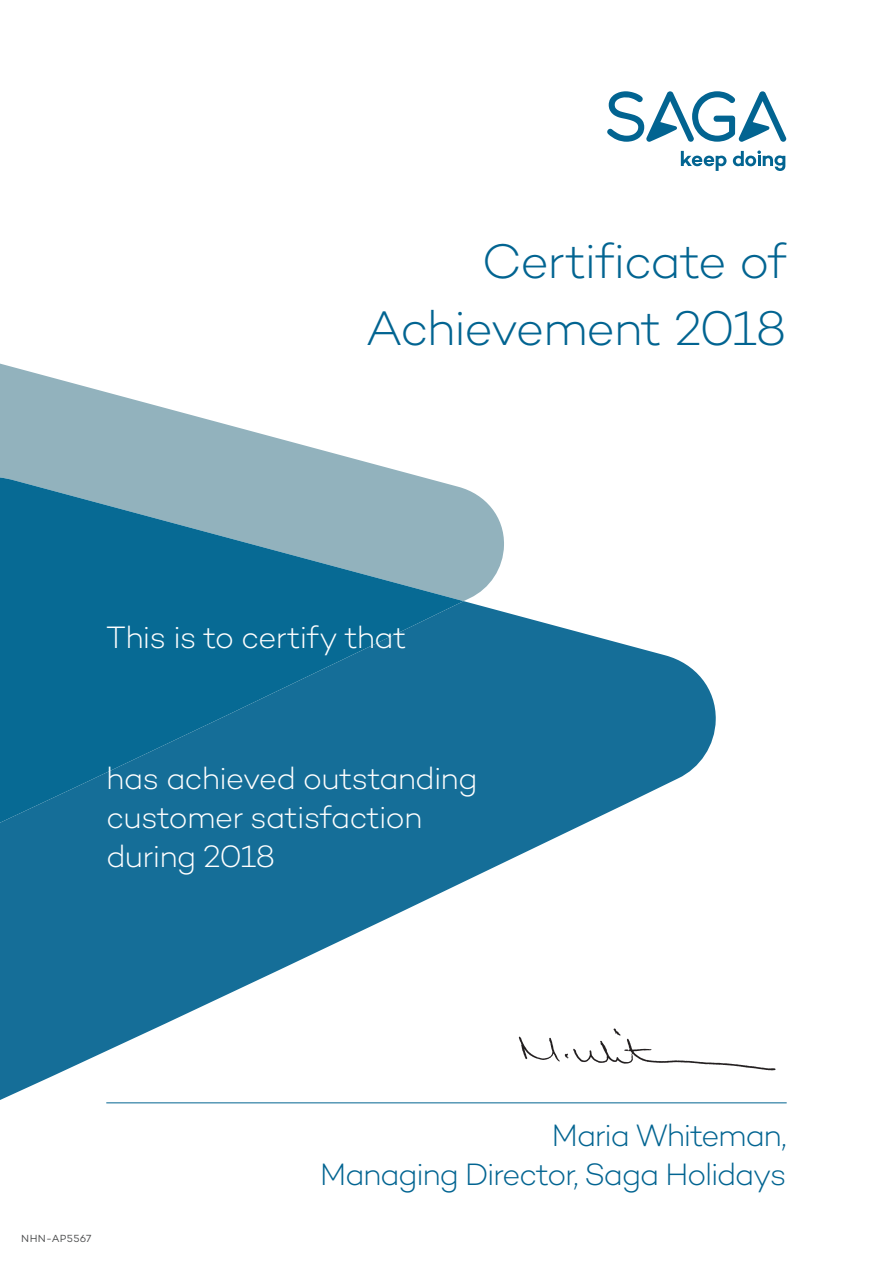
<style>
.page{position:relative;width:893px;height:1263px;background:#fff}
.page>*{position:absolute;margin:0;border:0;box-sizing:border-box;transform-origin:0 0}
.t1{font:300 49.5px/67.5px "Campton";letter-spacing:-.04em;color:#026491;text-align:right}
.t2{font:300 31.5px/39.3px "Campton";letter-spacing:-.03em;color:#fff}
.t3{font:300 31.5px/39.3px "Campton";letter-spacing:-.05em;color:#026491;text-align:right}
.t4{font:10.5px "Campton";letter-spacing:.03em;color:#4b4c4d}
</style>
<div class="page">
<hr style="left:106px;top:1102px;width:681px;height:1px;background:#026491">
<svg style="left:0;top:364px;width:504px;height:237px"></svg>
<svg style="left:0;top:601px;width:716px;height:499px;fill:#156e98"></svg>
<svg style="left:0;top:477px;width:464px;height:346px;background:#24789c"></svg>
<svg style="left:733px;top:150px;width:52px;height:21px"></svg>
<svg style="left:681px;top:151px;width:45px;height:20px"></svg>
<svg style="left:607px;top:91px;width:179px;height:51px"></svg>
<img style="left:506px;top:1012px;width:270px;height:77px">
<h1 class="t1" style="left:366px;top:226px;width:422px">Certificate of<br>Achievement 2018</h1>
<p class="t2" style="left:106px;top:617px;width:302px">This is to certify that</p>
<p class="t2" style="left:106px;top:758px;width:373px">has achieved outstanding customer satisfaction during 2018</p>
<p class="t4" style="left:21px;top:1231px;width:72px">NHN-AP5567</p>
<p class="t3" style="left:320px;top:1115px;width:468px">Maria Whiteman,<br>Managing Director, Saga Holidays</p>
</div>
